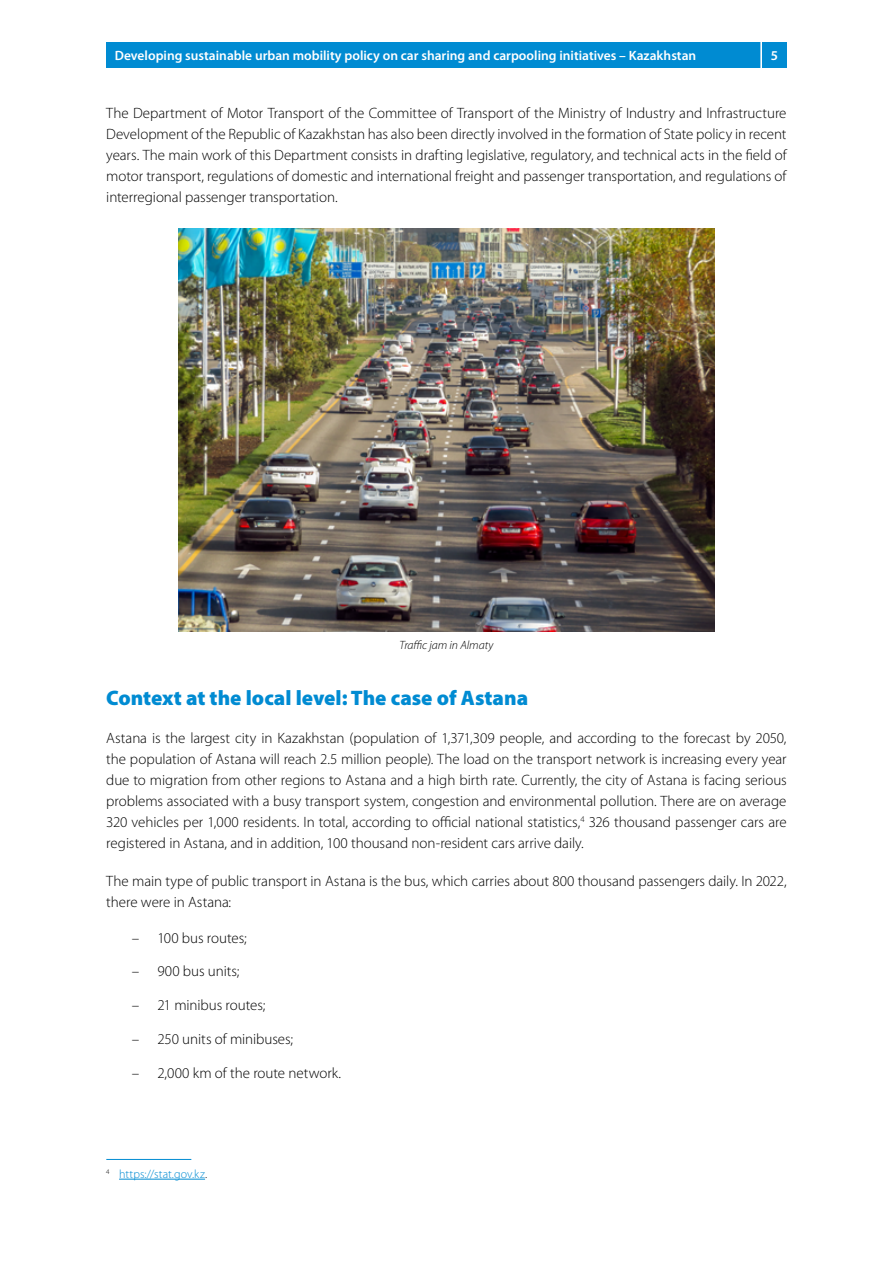
<style>
.page{position:relative;width:893px;height:1263px;background:#fff}
.page>*{position:absolute;margin:0;border:0;box-sizing:border-box;transform-origin:0 0}
.t1{font:900 21px "Myriad Pro";color:#008bd2}
.t2{font:300 15px/21px "Myriad Pro";letter-spacing:-.005em;color:#000;text-align:justify}
.t3{font:600 13.5px "Myriad Pro";color:#fff}
.t4{font:300 12px "Myriad Pro";letter-spacing:.01em;color:#008bd2}
.t5{font:italic 300 12px "Myriad Pro";color:#000}
.s1{color:#000}
</style>
<div class="page">
<div style="left:762px;top:43px;width:25px;height:25px;background:#008bd2"></div>
<div style="left:106px;top:43px;width:655px;height:25px;background:#008bd2"></div>
<hr style="left:760px;top:36px;width:2px;height:50px;background:#fff">
<hr style="left:106px;top:1159px;width:85px;height:1px;background:#008bd2">
<hr style="left:119px;top:1179px;width:86px;height:1px;background:#008bd2">
<img style="left:179px;top:228px;width:535px;height:403px">
<p class="t3" style="left:115px;top:47px;width:583px">Developing sustainable urban mobility policy on car sharing and carpooling initiatives – Kazakhstan</p>
<p class="t3" style="left:771px;top:47px;width:9px">5</p>
<p class="t2" style="left:106px;top:102px;width:682px">The Department of Motor Transport of the Committee of Transport of the Ministry of Industry and Infrastructure Development of the Republic of Kazakhstan has also been directly involved in the formation of State policy in recent years. The main work of this Department consists in drafting legislative, regulatory, and technical acts in the field of motor transport, regulations of domestic and international freight and passenger transportation, and regulations of interregional passenger transportation.</p>
<p class="t5" style="left:400px;top:638px;width:95px">Traffic jam in Almaty</p>
<h1 class="t1" style="left:106px;top:683px;width:423px">Context at the local level: The case of Astana</h1>
<p class="t2" style="left:106px;top:727px;width:682px">Astana is the largest city in Kazakhstan (population of 1,371,309 people, and according to the forecast by 2050, the population of Astana will reach 2.5 million people). The load on the transport network is increasing every year due to migration from other regions to Astana and a high birth rate. Currently, the city of Astana is facing serious problems associated with a busy transport system, congestion and environmental pollution. There are on average 320 vehicles per 1,000 residents. In total, according to official national statistics,<sup>4</sup> 326 thousand passenger cars are registered in Astana, and in addition, 100 thousand non-resident cars arrive daily.</p>
<p class="t2" style="left:106px;top:870px;width:682px">The main type of public transport in Astana is the bus, which carries about 800 thousand passengers daily. In 2022, there were in Astana:</p>
<p class="t2" style="left:132px;top:927px;width:116px">– 100 bus routes;</p>
<p class="t2" style="left:132px;top:961px;width:109px">– 900 bus units;</p>
<p class="t2" style="left:132px;top:994px;width:135px">– 21 minibus routes;</p>
<p class="t2" style="left:132px;top:1028px;width:163px">– 250 units of minibuses;</p>
<p class="t2" style="left:132px;top:1062px;width:211px">– 2,000 km of the route network.</p>
<p class="t4" style="left:106px;top:1167px;width:102px"><sup>4</sup> https://stat.gov.kz<span class="s1">.</span></p>
</div>
